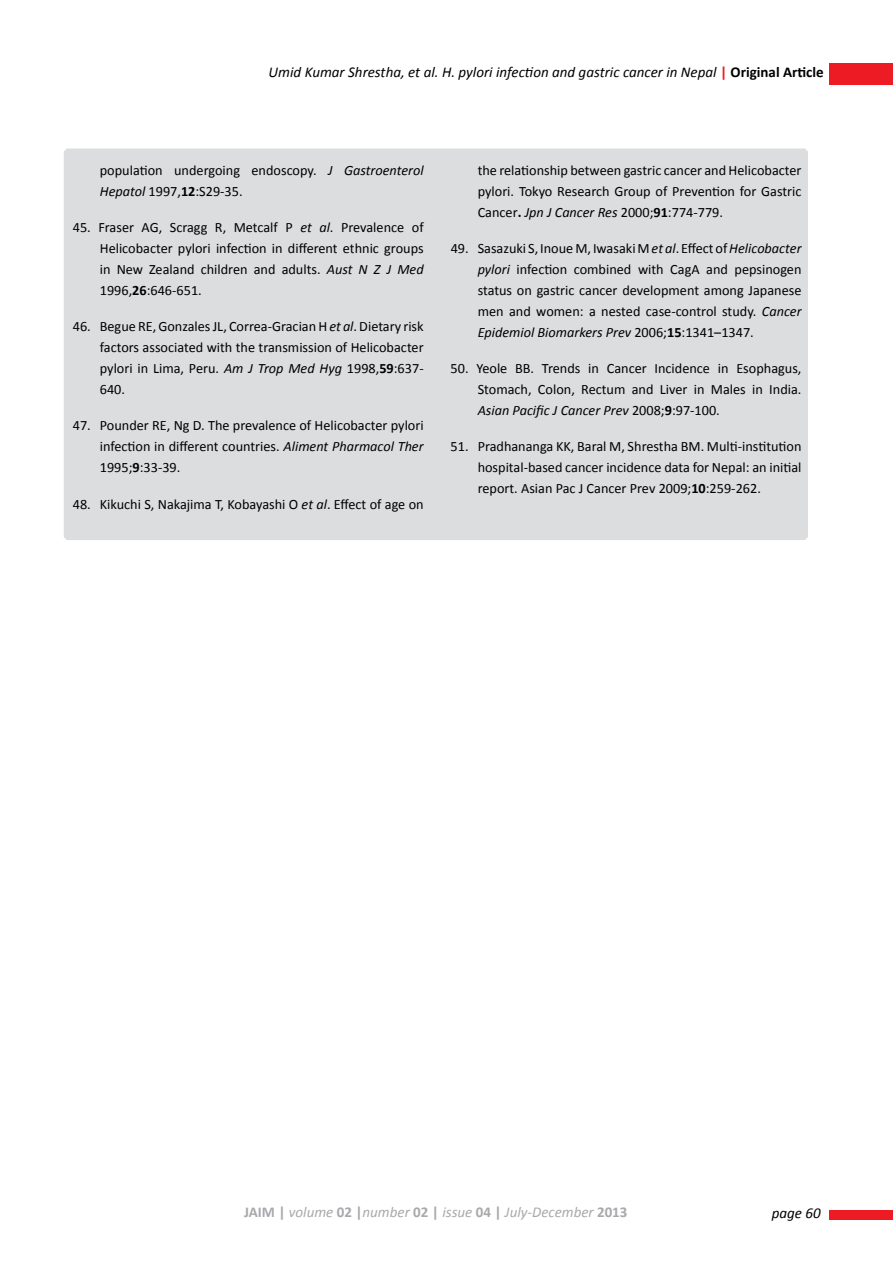
<style>
.page{position:relative;width:893px;height:1263px;background:#fff}
.page>*{position:absolute;margin:0;border:0;box-sizing:border-box;transform-origin:0 0}
.t1{font:italic 15px "Calibri";color:#000}
.t2{font:italic 15px "Calibri";color:#a7a9ac}
.t3{font:14.25px/21px "Calibri";color:#000;text-align:justify}
.s1{font-weight:700;font-style:normal;color:#ed1c24}
.s2{font-weight:700;font-style:normal}
.s3{font-style:italic}
.s4{font-weight:700}
</style>
<div class="page">
<div style="left:829px;top:64px;width:64px;height:21px;background:#ed1c24"></div>
<div style="left:829px;top:1210px;width:64px;height:10px;background:#ed1c24"></div>
<div style="left:64px;top:148px;width:744px;height:392px;background:#dcddde"></div>
<p class="t1" style="left:269px;top:62px;width:557px">Umid Kumar Shrestha, et al. H. pylori infection and gastric cancer in Nepal <span class="s1">|</span> <span class="s2">Original Article</span></p>
<p class="t3" style="left:100px;top:160px;width:325px">population undergoing endoscopy. <span class="s3">J Gastroenterol<br>Hepatol</span> 1997,<span class="s4">12</span>:S29-35.</p>
<p class="t3" style="left:100px;top:217px;width:325px;text-indent:-27px">45. Fraser AG, Scragg R, Metcalf P <span class="s3">et al</span>. Prevalence of Helicobacter pylori infection in different ethnic groups in New Zealand children and adults. <span class="s3">Aust N Z J Med </span>1996,<span class="s4">26</span>:646-651.</p>
<p class="t3" style="left:100px;top:316px;width:325px;text-indent:-27px">46. Begue RE, Gonzales JL, Correa-Gracian H <span class="s3">et al</span>. Dietary risk factors associated with the transmission of Helicobacter pylori in Lima, Peru. <span class="s3">Am J Trop Med Hyg</span> 1998,<span class="s4">59</span>:637- 640.</p>
<p class="t3" style="left:100px;top:415px;width:325px;text-indent:-27px">47. Pounder RE, Ng D. The prevalence of Helicobacter pylori infection in different countries. <span class="s3">Aliment Pharmacol Ther </span>1995;<span class="s4">9</span>:33-39.</p>
<p class="t3" style="left:73px;top:493px;width:352px">48. Kikuchi S, Nakajima T, Kobayashi O <span class="s3">et al</span>. Effect of age on</p>
<p class="t3" style="left:478px;top:160px;width:325px">the relationship between gastric cancer and Helicobacter pylori. Tokyo Research Group of Prevention for Gastric Cancer<span class="s4">.</span> <span class="s3">Jpn J Cancer Res</span> 2000;<span class="s4">91</span>:774-779.</p>
<p class="t3" style="left:478px;top:238px;width:325px;text-indent:-27px">49. Sasazuki S, Inoue M, Iwasaki M <span class="s3">et al</span>. Effect of <span class="s3">Helicobacter pylori</span> infection combined with CagA and pepsinogen status on gastric cancer development among Japanese men and women: a nested case-control study. <span class="s3">Cancer Epidemiol Biomarkers Prev</span> 2006;<span class="s4">15</span>:1341–1347.</p>
<p class="t3" style="left:478px;top:358px;width:325px;text-indent:-27px">50. Yeole BB. Trends in Cancer Incidence in Esophagus, Stomach, Colon, Rectum and Liver in Males in India.<br><span class="s3">Asian Pacific J Cancer Prev</span> 2008;<span class="s4">9</span>:97-100.</p>
<p class="t3" style="left:478px;top:436px;width:325px;text-indent:-27px">51. Pradhananga KK, Baral M, Shrestha BM. Multi-institution hospital-based cancer incidence data for Nepal: an initial report. Asian Pac J Cancer Prev 2009;<span class="s4">10</span>:259-262.</p>
<p class="t2" style="left:244px;top:1201px;width:385px"><span class="s2">JAIM |</span> volume <span class="s2">02 |</span>number <span class="s2">02 |</span> issue <span class="s2">04 |</span> July-December <span class="s2">2013</span></p>
<p class="t1" style="left:772px;top:1203px;width:50px">page 60</p>
</div>
